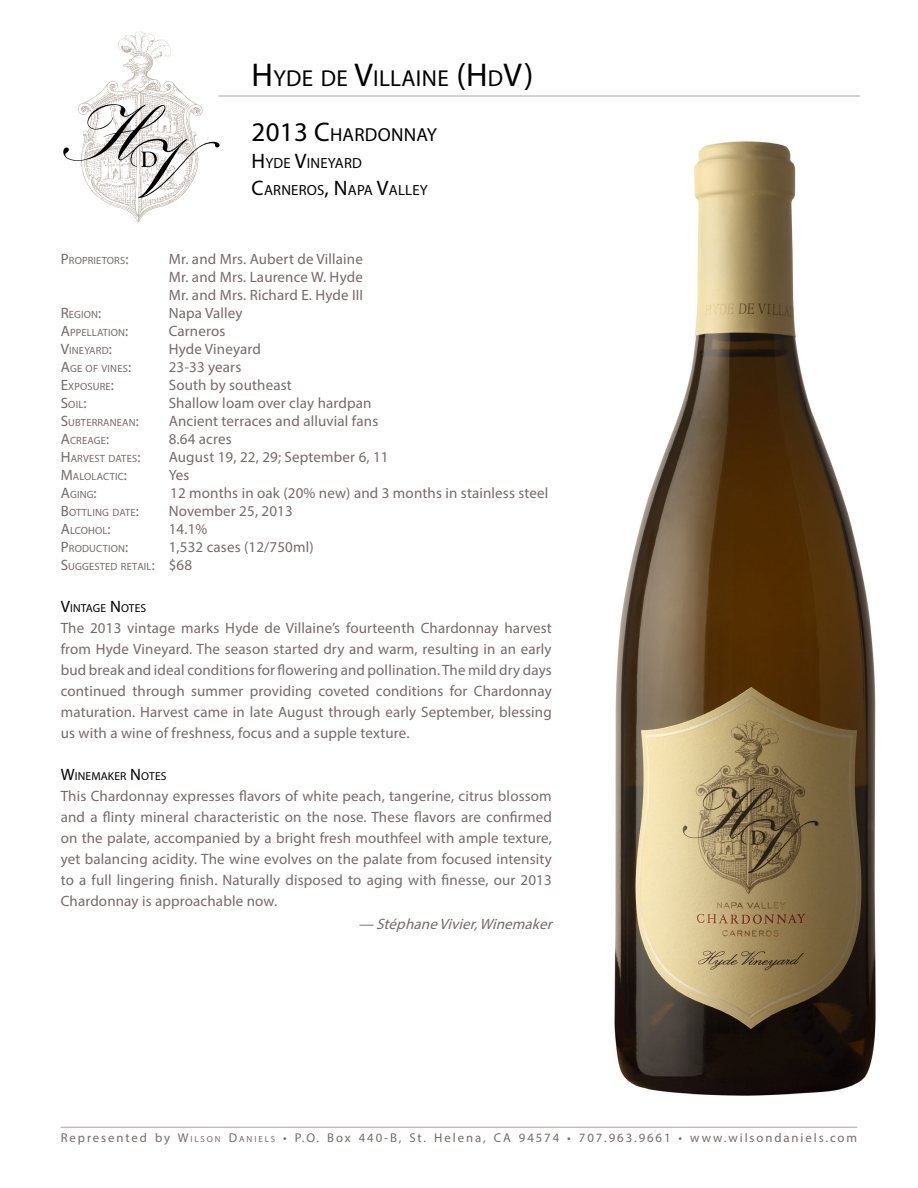
<style>
.page{position:relative;width:918px;height:1188px;background:#fff}
.page>*{position:absolute;margin:0;border:0;box-sizing:border-box;transform-origin:0 0}
.t1{font:23.1px "Myriad Pro";letter-spacing:.015em;color:#000}
.t2{font:18.9px "Myriad Pro";letter-spacing:.015em;color:#000}
.t3{font:15px/21px "Myriad Pro";letter-spacing:.01em;color:#776969;text-align:justify}
.t4{font:italic 15px "Myriad Pro";color:#776969}
.t5{font:14.7px/27px "Myriad Pro";letter-spacing:.015em;color:#000}
.t6{font:12.75px "Myriad Pro";letter-spacing:.15em;color:#776969}
.t7{font:11.55px "Myriad Pro";letter-spacing:.015em;color:#000}
.t8{font:10.5px "Myriad Pro";letter-spacing:.015em;color:#776969}
.s1{font-size:33px}
.s2{font-size:27px}
.s3{font-size:21px}
.s4{font-size:15px}
.s5{font-size:16.5px}
.s6{font-style:inherit}
.s7{font-size:8.85px}
</style>
<div class="page">
<img style="left:81px;top:31px;width:116px;height:192px">
<svg style="left:63px;top:104px;width:157px;height:94px"></svg>
<hr style="left:61px;top:1127px;width:796px;height:1px;background:#b7adac">
<hr style="left:219px;top:95px;width:641px;height:2px;background:#b7adac">
<img style="left:614px;top:141px;width:262px;height:954px">
<h1 class="t1" style="left:252px;top:64px;width:283px"><span class="s1">H</span>YDE DE <span class="s1">V</span>ILLAINE <span class="s1">(H</span>D<span class="s1">V)</span></h1>
<p class="t2" style="left:252px;top:123px;width:187px"><span class="s2">2013 C</span>HARDONNAY</p>
<p class="t5" style="left:252px;top:150px;width:178px"><span class="s3">H</span>YDE <span class="s3">V</span>INEYARD<br><span class="s3">C</span>ARNEROS<span class="s3">, N</span> APA <span class="s3">V</span>ALLEY</p>
<p class="t8" style="left:61px;top:254px;width:69px"><span class="s4">P</span>ROPRIETORS<span class="s4">:</span></p>
<p class="t3" style="left:169px;top:250px;width:196px;line-height:18px">Mr. and Mrs. Aubert de Villaine Mr. and Mrs. Laurence W. Hyde Mr. and Mrs. Richard E. Hyde III</p>
<p class="t8" style="left:61px;top:308px;width:42px"><span class="s4">R</span>EGION<span class="s4">:</span></p>
<p class="t3" style="left:169px;top:303px;width:75px">Napa Valley</p>
<p class="t8" style="left:61px;top:326px;width:69px"><span class="s4">A</span>PPELLATION<span class="s4">:</span></p>
<p class="t3" style="left:169px;top:321px;width:58px">Carneros</p>
<p class="t8" style="left:61px;top:344px;width:53px"><span class="s4">V</span>INEYARD<span class="s4">:</span></p>
<p class="t3" style="left:169px;top:339px;width:94px">Hyde Vineyard</p>
<p class="t8" style="left:61px;top:362px;width:72px"><span class="s4">A</span>GE OF VINES<span class="s4">:</span></p>
<p class="t3" style="left:169px;top:357px;width:74px">23-33 years</p>
<p class="t8" style="left:61px;top:380px;width:55px"><span class="s4">E</span>XPOSURE<span class="s4">:</span></p>
<p class="t3" style="left:169px;top:375px;width:125px">South by southeast</p>
<p class="t8" style="left:61px;top:398px;width:27px"><span class="s4">S</span>OIL<span class="s4">:</span></p>
<p class="t3" style="left:169px;top:393px;width:204px">Shallow loam over clay hardpan</p>
<p class="t8" style="left:61px;top:416px;width:80px"><span class="s4">S</span>UBTERRANEAN<span class="s4">:</span></p>
<p class="t3" style="left:169px;top:411px;width:211px">Ancient terraces and alluvial fans</p>
<p class="t8" style="left:61px;top:434px;width:50px"><span class="s4">A</span>CREAGE<span class="s4">:</span></p>
<p class="t3" style="left:169px;top:429px;width:64px">8.64 acres</p>
<p class="t8" style="left:61px;top:452px;width:81px"><span class="s4">H</span>ARVEST DATES<span class="s4">:</span></p>
<p class="t3" style="left:169px;top:447px;width:221px">August 19, 22, 29; September 6, 11</p>
<p class="t8" style="left:61px;top:470px;width:68px"><span class="s4">M</span>ALOLACTIC<span class="s4">:</span></p>
<p class="t3" style="left:169px;top:465px;width:22px">Yes</p>
<p class="t8" style="left:61px;top:488px;width:38px"><span class="s4">A</span>GING<span class="s4">:</span></p>
<p class="t3" style="left:170px;top:483px;width:380px">12 months in oak (20% new) and 3 months in stainless steel</p>
<p class="t8" style="left:61px;top:506px;width:80px"><span class="s4">B</span>OTTLING DATE<span class="s4">:</span></p>
<p class="t3" style="left:169px;top:501px;width:126px">November 25, 2013</p>
<p class="t8" style="left:61px;top:524px;width:52px"><span class="s4">A</span>LCOHOL<span class="s4">:</span></p>
<p class="t3" style="left:169px;top:519px;width:40px">14.1%</p>
<p class="t8" style="left:61px;top:542px;width:69px"><span class="s4">P</span>RODUCTION<span class="s4">:</span></p>
<p class="t3" style="left:169px;top:537px;width:146px">1,532 cases (12/750ml)</p>
<p class="t8" style="left:61px;top:560px;width:133px"><span class="s4">S</span>UGGESTED RETAIL<span class="s4">: $68</span></p>
<p class="t7" style="left:61px;top:601px;width:87px"><span class="s5">V</span>INTAGE <span class="s5">N</span> OTES</p>
<p class="t3" style="left:61px;top:618px;width:493px">The 2013 vintage marks Hyde de Villaine’s fourteenth Chardonnay harvest from Hyde Vineyard. The season started dry and warm, resulting in an early bud break and ideal conditions for flowering and pollination. The mild dry days continued through summer providing coveted conditions for Chardonnay maturation. Harvest came in late August through early September, blessing us with a wine of freshness, focus and a supple texture.</p>
<p class="t7" style="left:61px;top:769px;width:107px"><span class="s5">W</span>INEMAKER <span class="s5">N</span> OTES</p>
<p class="t3" style="left:61px;top:786px;width:493px">This Chardonnay expresses flavors of white peach, tangerine, citrus blossom and a flinty mineral characteristic on the nose. These flavors are confirmed on the palate, accompanied by a bright fresh mouthfeel with ample texture, yet balancing acidity. The wine evolves on the palate from focused intensity to a full lingering finish. Naturally disposed to aging with finesse, our 2013<br>Chardonnay is approachable now.</p>
<p class="t4" style="left:358px;top:915px;width:200px">— StéphaneVivier,Winemaker</p>
<p class="t6" style="left:61px;top:1130px;width:798px">Represented by <span class="s6">W</span><span class="s7">ILSON</span> <span class="s6">D</span> <span class="s7">ANIELS</span> <span class="s6">•</span> P.O. Box 440-B, St. Helena, CA 94574 • 707.963.9661 • www.wilsondaniels.com</p>
</div>
